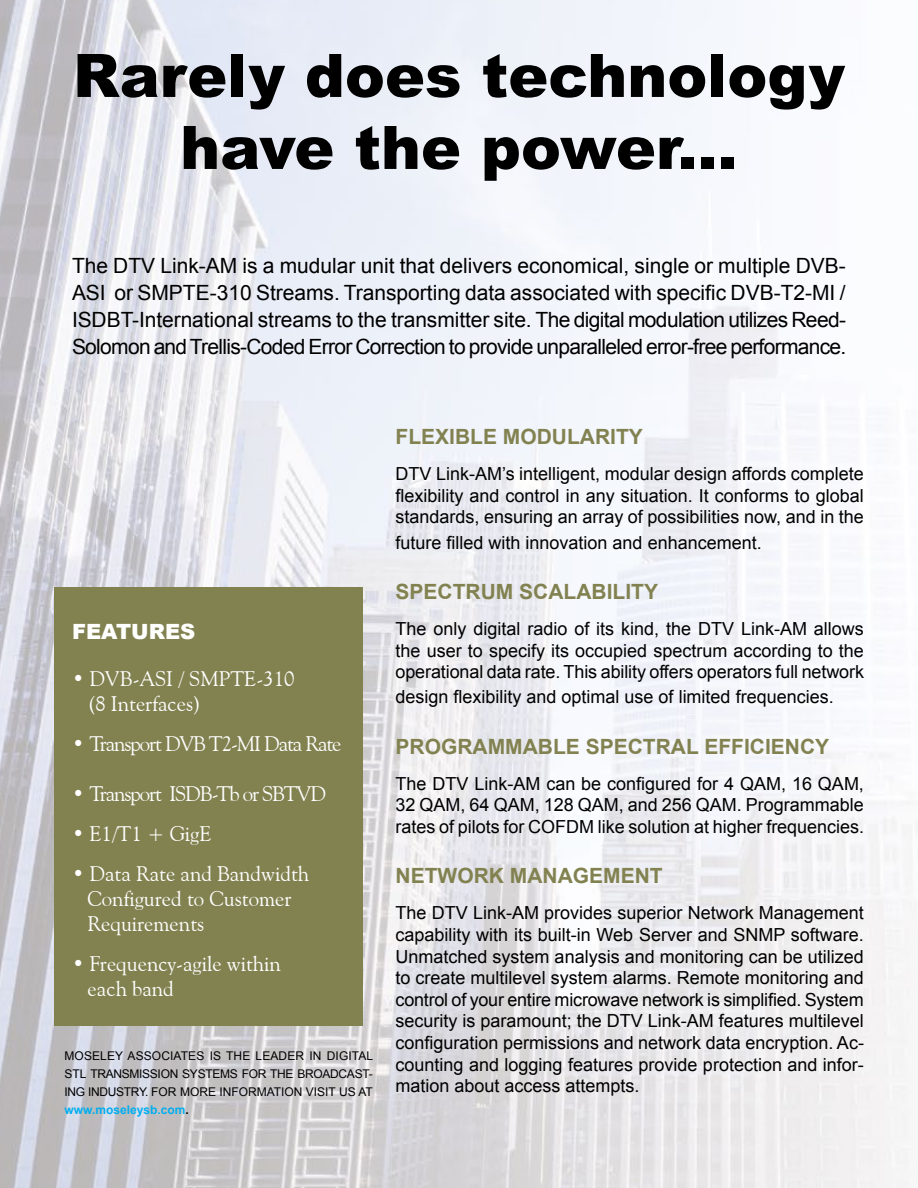
<style>
.page{position:relative;width:918px;height:1188px;background:#fff}
.page>*{position:absolute;margin:0;border:0;box-sizing:border-box;transform-origin:0 0}
.t1{font:900 60px/72px "Arial";color:#000;text-align:center}
.t2{font:21px/27px "Arial";letter-spacing:-.035em;color:#000;text-align:justify}
.t3{font:21px/25.2px "Goudy Old Style BT";color:#fff}
.t4{font:700 21px "Arial";color:#828251}
.t5{font:21px "Goudy Old Style BT";letter-spacing:-.05em;color:#fff}
.t6{font:900 21px "Arial";color:#fff}
.t7{font:18px/21.6px "Arial";color:#000;text-align:justify}
.t8{font:12px/18px "Arial";letter-spacing:-.025em;color:#000;text-align:justify}
.s1{font-weight:700;color:#00aeef}
.s2{font-weight:700}
</style>
<div class="page">
<img style="left:0;top:0;width:912px;height:1188px">
<div style="left:54px;top:588px;width:309px;height:438px;background:#828251"></div>
<h1 class="t1" style="left:73px;top:38px;width:774px">Rarely does technology have the power...</h1>
<p class="t2" style="left:72px;top:252px;width:776px">The DTV Link-AM is a mudular unit that delivers economical, single or multiple DVB-ASI or SMPTE-310 Streams. Transporting data associated with specific DVB-T2-MI / ISDBT-International streams to the transmitter site. The digital modulation utilizes Reed-Solomon and Trellis-Coded Error Correction to provide unparalleled error-free performance.</p>
<p class="t6" style="left:72px;top:617px;width:125px">FEATURES</p>
<p class="t3" style="left:88px;top:666px;width:208px;text-indent:-16px">• DVB-ASI / SMPTE-310 (8 Interfaces)</p>
<p class="t5" style="left:72px;top:731px;width:271px">• Transport DVB T2-MI Data Rate</p>
<p class="t5" style="left:72px;top:781px;width:255px">• Transport ISDB-Tb or SBTVD</p>
<p class="t3" style="left:72px;top:821px;width:141px">• E1/T1 + GigE</p>
<p class="t3" style="left:88px;top:860px;width:223px;text-indent:-16px">• Data Rate and Bandwidth<br>Configured to Customer<br>Requirements</p>
<p class="t3" style="left:88px;top:950px;width:195px;text-indent:-16px">• Frequency-agile within each band</p>
<p class="t8" style="left:64px;top:1046px;width:310px">MOSELEY ASSOCIATES IS THE LEADER IN DIGITAL STL TRANSMISSION SYSTEMS FOR THE BROADCAST-ING INDUSTRY. FOR MORE INFORMATION VISIT US AT <span class="s1">www.moseleysb.com</span><span class="s2">.</span></p>
<p class="t4" style="left:396px;top:423px;width:249px">FLEXIBLE MODULARITY</p>
<p class="t7" style="left:396px;top:463px;width:470px">DTV Link-AM’s intelligent, modular design affords complete flexibility and control in any situation. It conforms to global standards, ensuring an array of possibilities now, and in the</p>
<p class="t7" style="left:396px;top:532px;width:368px">future filled with innovation and enhancement.</p>
<p class="t4" style="left:396px;top:578px;width:264px">SPECTRUM SCALABILITY</p>
<p class="t7" style="left:396px;top:618px;width:470px">The only digital radio of its kind, the DTV Link-AM allows the user to specify its occupied spectrum according to the operational data rate. This ability offers operators full network</p>
<p class="t7" style="left:396px;top:687px;width:440px">design flexibility and optimal use of limited frequencies.</p>
<p class="t4" style="left:396px;top:733px;width:435px">PROGRAMMABLE SPECTRAL EFFICIENCY</p>
<p class="t7" style="left:396px;top:773px;width:470px">The DTV Link-AM can be configured for 4 QAM, 16 QAM, 32 QAM, 64 QAM, 128 QAM, and 256 QAM. Programmable rates of pilots for COFDM like solution at higher frequencies.</p>
<p class="t4" style="left:396px;top:862px;width:269px">NETWORK MANAGEMENT</p>
<p class="t7" style="left:396px;top:903px;width:470px">The DTV Link-AM provides superior Network Management capability with its built-in Web Server and SNMP software.<br>Unmatched system analysis and monitoring can be utilized to create multilevel system alarms. Remote monitoring and control of your entire microwave network is simplified. System security is paramount; the DTV Link-AM features multilevel configuration permissions and network data encryption. Ac&shy;counting and logging features provide protection and infor&shy;mation about access attempts.</p>
</div>
